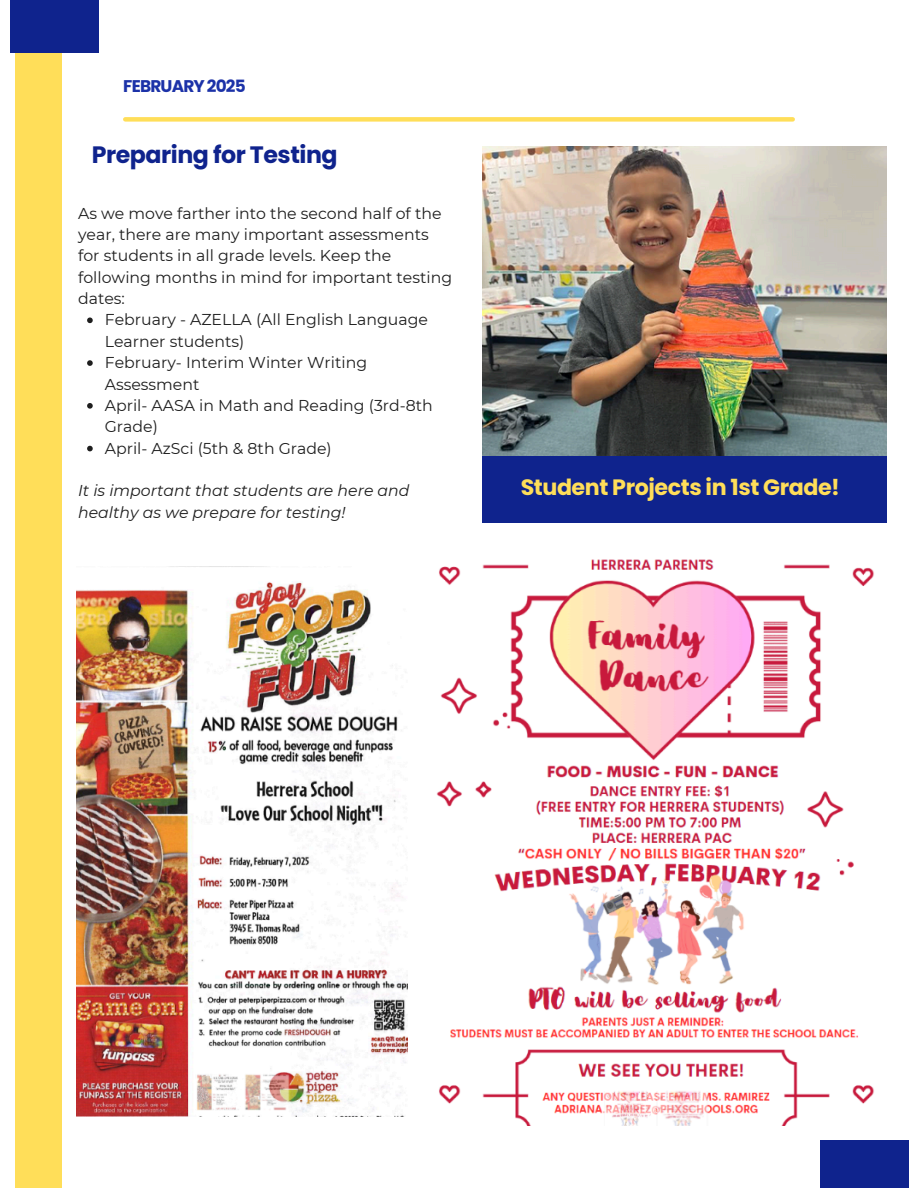
<style>
.page{position:relative;width:918px;height:1188px;background:#fff}
.page>*{position:absolute;margin:0;border:0;box-sizing:border-box;transform-origin:0 0}
.t1{font:700 23.7px "Poppins";letter-spacing:-.02em;color:#0f238d}
.t2{font:700 22.2px "Poppins";letter-spacing:-.02em;color:#ffde59}
.t3{font:700 16.95px "Poppins";letter-spacing:-.05em;color:#1c32a8}
.t4{font:15.75px/21.3px "Montserrat";color:#1e1e1e}
.t5{font:italic 15.75px/21.3px "Montserrat";color:#1e1e1e}
</style>
<div class="page">
<div style="left:16px;top:0;width:46px;height:1188px;background:#ffde59"></div>
<img style="left:482px;top:147px;width:404px;height:309px">
<div style="left:10px;top:0;width:88px;height:53px;background:#0f238d"></div>
<div style="left:820px;top:1140px;width:89px;height:48px;background:#0f238d"></div>
<div style="left:482px;top:456px;width:404px;height:67px;background:#0f238d"></div>
<img style="left:76px;top:581px;width:331px;height:535px">
<img style="left:436px;top:559px;width:438px;height:566px">
<div style="left:125px;top:117px;width:668px;height:5px;background:#ffde59"></div>
<svg style="left:87px;top:318px;width:6px;height:5px"></svg>
<svg style="left:87px;top:360px;width:6px;height:6px"></svg>
<svg style="left:87px;top:403px;width:6px;height:6px"></svg>
<svg style="left:87px;top:446px;width:6px;height:5px"></svg>
<p class="t3" style="left:123px;top:75px;width:124px">FEBRUARY 2025</p>
<p class="t1" style="left:92px;top:138px;width:247px">Preparing for Testing</p>
<p class="t4" style="left:78px;top:202px;width:376px">As we move farther into the second half of the year, there are many important assessments for students in all grade levels. Keep the following months in mind for important testing dates:</p>
<p class="t4" style="left:105px;top:309px;width:325px">February - AZELLA (All English Language<br>Learner students)</p>
<p class="t4" style="left:105px;top:352px;width:264px">February- Interim Winter Writing<br>Assessment</p>
<p class="t4" style="left:105px;top:395px;width:330px">April- AASA in Math and Reading (3rd-8th<br>Grade)</p>
<p class="t4" style="left:105px;top:437px;width:228px">April- AzSci (5th &amp; 8th Grade)</p>
<h1 class="t5" style="left:78px;top:480px;width:333px">It is important that students are here and healthy as we prepare for testing!</h1>
<p class="t2" style="left:521px;top:472px;width:321px">Student Projects in 1st Grade!</p>
</div>
